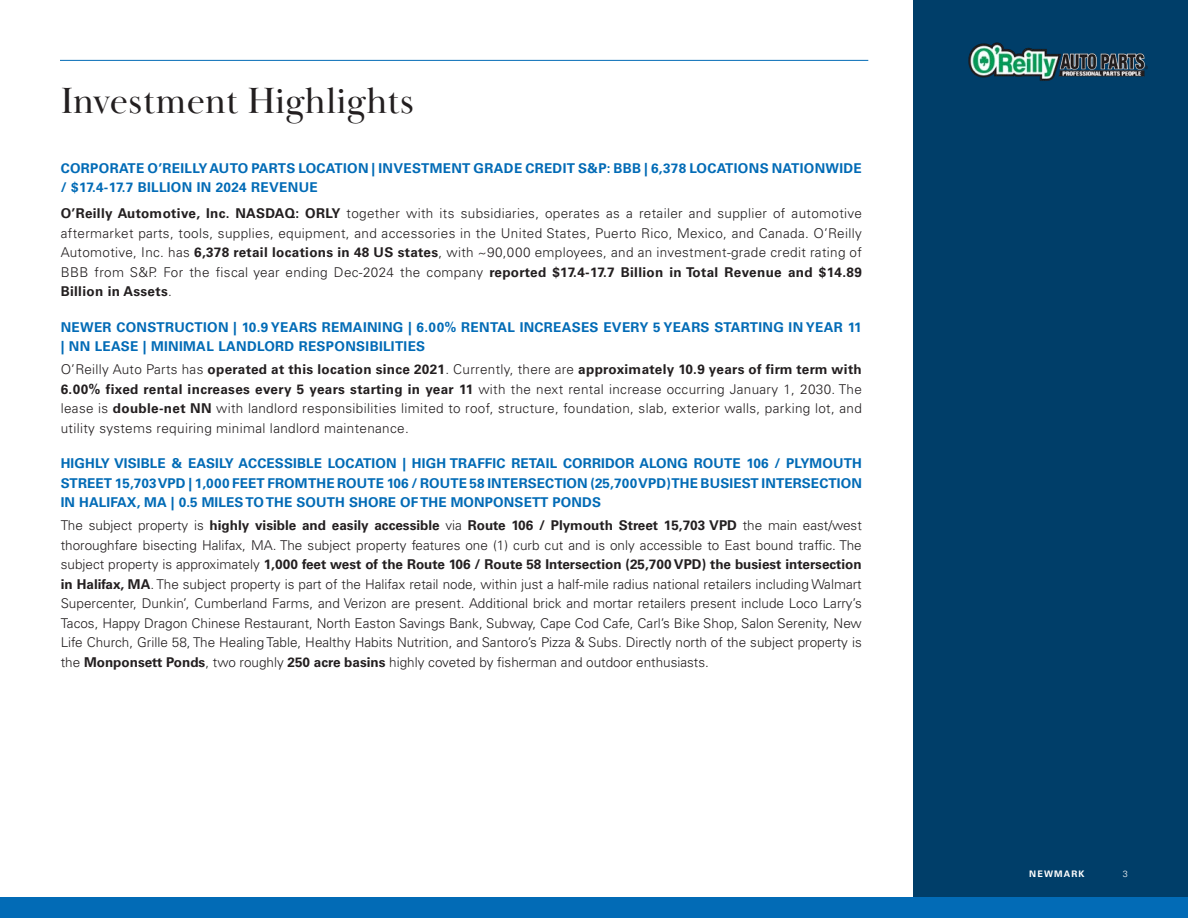
<style>
.page{position:relative;width:1188px;height:918px;background:#fff}
.page>*{position:absolute;margin:0;border:0;box-sizing:border-box;transform-origin:0 0}
.Head_27_29{font:37.5px "Baskerville Display PT";color:#231f20}
.Text_8_11{font:300 13.5px/19.5px "Univers LT Pro 45";letter-spacing:.025em;color:#231f20;text-align:justify}
.Text_8_11-2{font:700 13.5px/19.5px "Univers LT Pro 65";letter-spacing:.025em;color:#026bb6}
.t1{font:700 9px "Univers LT Pro 65";letter-spacing:.125em;color:#fff}
.t2{font:300 9px "Univers LT Pro 45";color:#fff}
.s1{font-family:"Univers LT Pro 65";font-weight:700}
</style>
<div class="page">
<div style="left:914px;top:0;width:274px;height:918px;background:#003e69"></div>
<img style="left:968px;top:42px;width:180px;height:39px">
<hr style="left:60px;top:60px;width:808px;height:1px;background:#026bb6">
<div style="left:0;top:897px;width:1188px;height:21px;background:#026bb6"></div>
<p class="Head_27_29" style="left:61px;top:78px;width:355px">Investment Highlights</p>
<p class="Text_8_11-2" style="left:61px;top:158px;width:803px">CORPORATE O’REILLY AUTO PARTS LOCATION | INVESTMENT GRADE CREDIT S&amp;P: BBB | 6,378 LOCATIONS NATIONWIDE / $17.4-17.7 BILLION IN 2024 REVENUE</p>
<p class="Text_8_11" style="left:61px;top:203px;width:803px"><span class="s1">O’Reilly Automotive, Inc. NASDAQ: ORLY</span> together with its subsidiaries, operates as a retailer and supplier of automotive aftermarket parts, tools, supplies, equipment, and accessories in the United States, Puerto Rico, Mexico, and Canada. O’Reilly Automotive, Inc. has <span class="s1">6,378 retail locations in 48 US states</span>, with ~90,000 employees, and an investment-grade credit rating of BBB from S&amp;P. For the fiscal year ending Dec-2024 the company <span class="s1">reported $17.4-17.7 Billion in Total Revenue and $14.89<br>Billion in Assets</span>.</p>
<p class="Text_8_11-2" style="left:61px;top:317px;width:803px">NEWER CONSTRUCTION | 10.9 YEARS REMAINING | 6.00% RENTAL INCREASES EVERY 5 YEARS STARTING IN YEAR 11 | NN LEASE | MINIMAL LANDLORD RESPONSIBILITIES</p>
<p class="Text_8_11" style="left:61px;top:359px;width:803px">O’Reilly Auto Parts has <span class="s1">operated at this location since 2021</span>. Currently, there are <span class="s1">approximately 10.9 years of firm term with 6.00% fixed rental increases every 5 years starting in year 11</span> with the next rental increase occurring January 1, 2030. The lease is <span class="s1">double-net NN</span> with landlord responsibilities limited to roof, structure, foundation, slab, exterior walls, parking lot, and utility systems requiring minimal landlord maintenance.</p>
<p class="Text_8_11-2" style="left:61px;top:453px;width:803px;text-align:justify">HIGHLY VISIBLE &amp; EASILY ACCESSIBLE LOCATION | HIGH TRAFFIC RETAIL CORRIDOR ALONG ROUTE 106 / PLYMOUTH STREET 15,703 VPD | 1,000 FEET FROM THE ROUTE 106 / ROUTE 58 INTERSECTION (25,700 VPD) THE BUSIEST INTERSECTION IN HALIFAX, MA | 0.5 MILES TO THE SOUTH SHORE OF THE MONPONSETT PONDS</p>
<p class="Text_8_11" style="left:61px;top:515px;width:803px">The subject property is <span class="s1">highly visible and easily accessible</span> via <span class="s1">Route 106 / Plymouth Street 15,703 VPD</span> the main east/west thoroughfare bisecting Halifax, MA. The subject property features one (1) curb cut and is only accessible to East bound traffic. The subject property is approximately <span class="s1">1,000 feet west of the Route 106 / Route 58 Intersection (25,700 VPD) the busiest intersection in Halifax, MA</span>. The subject property is part of the Halifax retail node, within just a half-mile radius national retailers including Walmart Supercenter, Dunkin’, Cumberland Farms, and Verizon are present. Additional brick and mortar retailers present include Loco Larry’s Tacos, Happy Dragon Chinese Restaurant, North Easton Savings Bank, Subway, Cape Cod Cafe, Carl’s Bike Shop, Salon Serenity, New Life Church, Grille 58, The Healing Table, Healthy Habits Nutrition, and Santoro’s Pizza &amp; Subs. Directly north of the subject property is the <span class="s1">Monponsett Ponds</span>, two roughly <span class="s1">250 acre basins</span> highly coveted by fisherman and outdoor enthusiasts.</p>
<p class="t1" style="left:1029px;top:867px;width:57px">NEWMARK</p>
<p class="t2" style="left:1123px;top:867px;width:7px">3</p>
</div>
